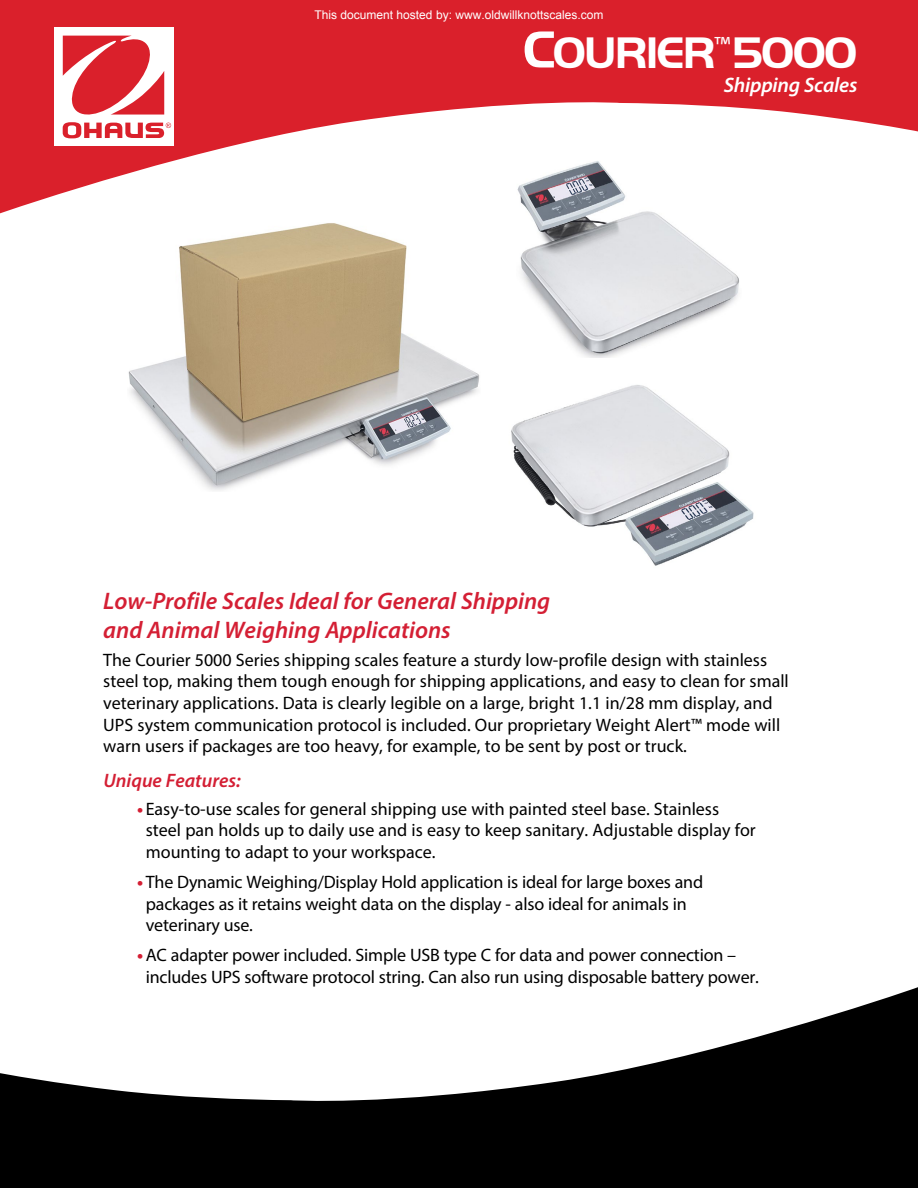
<style>
.page{position:relative;width:918px;height:1188px;background:#fff}
.page>*{position:absolute;margin:0;border:0;box-sizing:border-box;transform-origin:0 0}
.t1{font:700 45.9px "Handel Got D";letter-spacing:-.04em;color:#fff}
.t2{font:italic 600 24px/28.8px "Myriad Pro";color:#d41f34}
.t3{font:italic 600 21px "Myriad Pro";letter-spacing:-.01em;color:#fff}
.t4{font:italic 600 19.5px "Myriad Pro";color:#d41f34}
.t5{font:18px/21.6px "Myriad Pro";color:#000}
.t6{font:12px "Arial";color:#fff}
.s1{font-size:54px}
.s2{font-weight:700;color:#d41f34}
</style>
<div class="page">
<svg style="left:0;top:0;width:918px;height:214px;fill:#da202b"></svg>
<div style="left:54px;top:27px;width:120px;height:119px;background:#fff"></div>
<svg style="left:63px;top:36px;width:108px;height:102px"></svg>
<svg style="left:0;top:987px;width:918px;height:201px;fill:#000"></svg>
<img style="left:128px;top:223px;width:352px;height:268px">
<img style="left:517px;top:157px;width:224px;height:200px">
<img style="left:511px;top:385px;width:243px;height:181px">
<p class="t6" style="left:315px;top:7px;width:290px">This document hosted by: www.oldwillknottscales.com</p>
<h1 class="t1" style="left:523px;top:26px;width:336px"><span class="s1">C</span>OURIER<sup>™</sup>5000</h1>
<p class="t3" style="left:724px;top:71px;width:135px">Shipping Scales</p>
<h2 class="t2" style="left:103px;top:586px;width:449px">Low-Profile Scales Ideal for General Shipping and Animal Weighing Applications</h2>
<p class="t5" style="left:103px;top:649px;width:687px">The Courier 5000 Series shipping scales feature a sturdy low-profile design with stainless steel top, making them tough enough for shipping applications, and easy to clean for small veterinary applications. Data is clearly legible on a large, bright 1.1 in/28 mm display, and UPS system communication protocol is included. Our proprietary Weight Alert™ mode will warn users if packages are too heavy, for example, to be sent by post or truck.</p>
<p class="t4" style="left:103px;top:768px;width:139px">Unique Features:</p>
<p class="t5" style="left:146px;top:798px;width:612px;text-indent:-8px"><span class="s2">•</span> Easy-to-use scales for general shipping use with painted steel base. Stainless steel pan holds up to daily use and is easy to keep sanitary. Adjustable display for mounting to adapt to your workspace.</p>
<p class="t5" style="left:146px;top:871px;width:559px;text-indent:-8px"><span class="s2">•</span> The Dynamic Weighing/Display Hold application is ideal for large boxes and packages as it retains weight data on the display - also ideal for animals in veterinary use.</p>
<p class="t5" style="left:146px;top:944px;width:615px;text-indent:-8px"><span class="s2">•</span>AC adapter power included. Simple USB type C for data and power connection – includes UPS software protocol string. Can also run using disposable battery power.</p>
</div>
